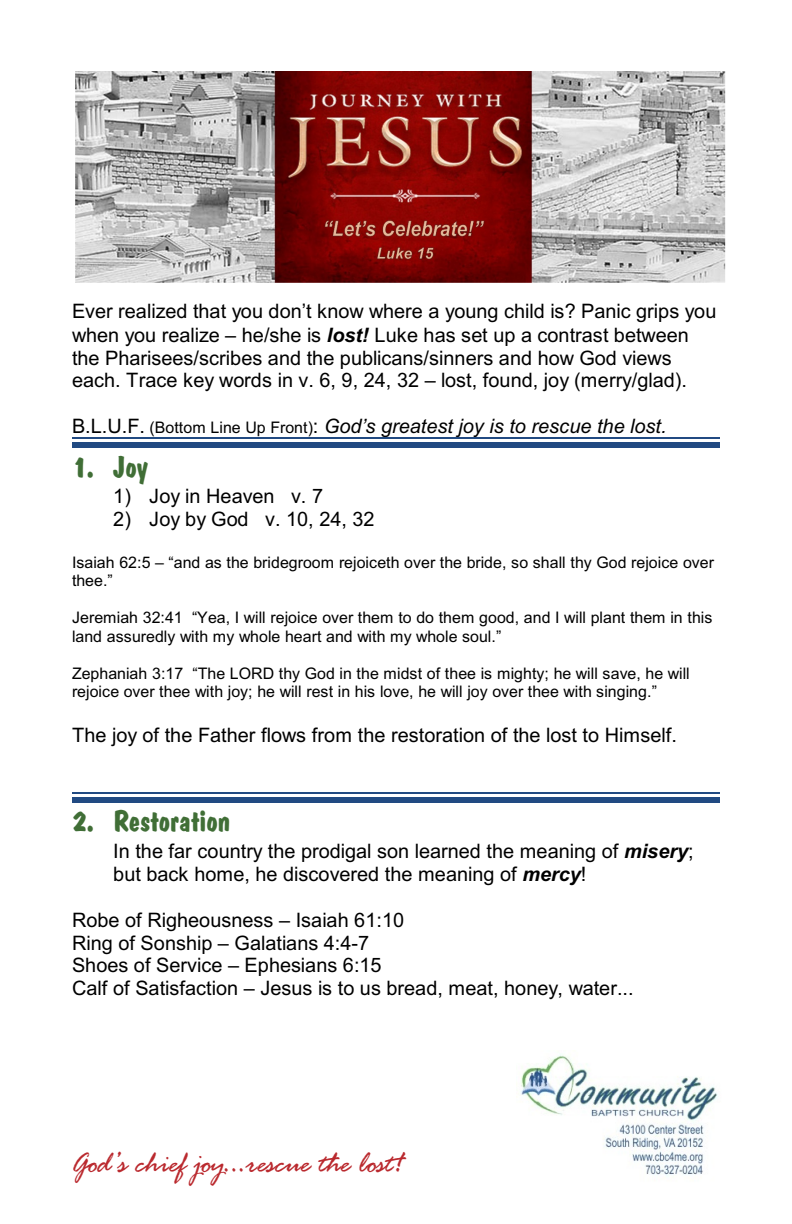
<style>
.page{position:relative;width:792px;height:1224px;background:#fff}
.page>*{position:absolute;margin:0;border:0;box-sizing:border-box;transform-origin:0 0}
.t1{font:32px "Rage Italic Let Plain";color:#ba292e}
.t2{font:30px "Dom Bold BT";color:#406e36}
.t3{font:20px/23px "Arial";color:#000}
.t4{font:italic 20px "Arial";color:#000}
.t5{font:16px/18.4px "Arial";color:#000}
.s1{font-weight:700;font-style:italic}
.s2{font-style:normal}
.s3{font-style:normal;font-size:16px}
</style>
<div class="page">
<img style="left:76px;top:72px;width:649px;height:210px">
<hr style="left:72px;top:437px;width:648px;height:2px;background:#214a82">
<div style="left:72px;top:443px;width:648px;height:5px;background:#214a82"></div>
<hr style="left:72px;top:792px;width:648px;height:1px;background:#214a82">
<div style="left:72px;top:797px;width:648px;height:5px;background:#214a82"></div>
<img style="left:520px;top:1054px;width:198px;height:122px">
<p class="t3" style="left:72px;top:302px;width:646px">Ever realized that you don’t know where a young child is? Panic grips you when you realize – he/she is <span class="s1">lost!</span> Luke has set up a contrast between the Pharisees/scribes and the publicans/sinners and how God views each. Trace key words in v. 6, 9, 24, 32 – lost, found, joy (merry/glad).</p>
<p class="t4" style="left:72px;top:418px;width:596px"><span class="s2">B.L.U.F.</span> <span class="s3">(Bottom Line Up Front)</span><span class="s2">:</span> God’s greatest joy is to rescue the lost.</p>
<h2 class="t2" style="left:72px;top:454px;width:77px">1. Joy</h2>
<p class="t3" style="left:113px;top:486px;width:211px">1) Joy in Heaven v. 7</p>
<p class="t3" style="left:113px;top:509px;width:263px">2) Joy by God v. 10, 24, 32</p>
<p class="t5" style="left:72px;top:554px;width:644px">Isaiah 62:5 – “and as the bridegroom rejoiceth over the bride, so shall thy God rejoice over thee.”</p>
<p class="t5" style="left:72px;top:610px;width:642px">Jeremiah 32:41 “Yea, I will rejoice over them to do them good, and I will plant them in this land assuredly with my whole heart and with my whole soul.”</p>
<p class="t5" style="left:72px;top:665px;width:619px">Zephaniah 3:17 “The LORD thy God in the midst of thee is mighty; he will save, he will rejoice over thee with joy; he will rest in his love, he will joy over thee with singing.”</p>
<p class="t3" style="left:72px;top:725px;width:607px">The joy of the Father flows from the restoration of the lost to Himself.</p>
<h2 class="t2" style="left:72px;top:808px;width:160px">2. Restoration</h2>
<p class="t3" style="left:113px;top:841px;width:582px">In the far country the prodigal son learned the meaning of <span class="s1">misery</span>; but back home, he discovered the meaning of <span class="s1">mercy</span>!</p>
<p class="t3" style="left:72px;top:910px;width:563px">Robe of Righeousness – Isaiah 61:10<br>Ring of Sonship – Galatians 4:4-7<br>Shoes of Service – Ephesians 6:15<br>Calf of Satisfaction – Jesus is to us bread, meat, honey, water...</p>
<h1 class="t1" style="left:71px;top:1152px;width:334px">God’s chief joy...rescue the lost!</h1>
</div>
